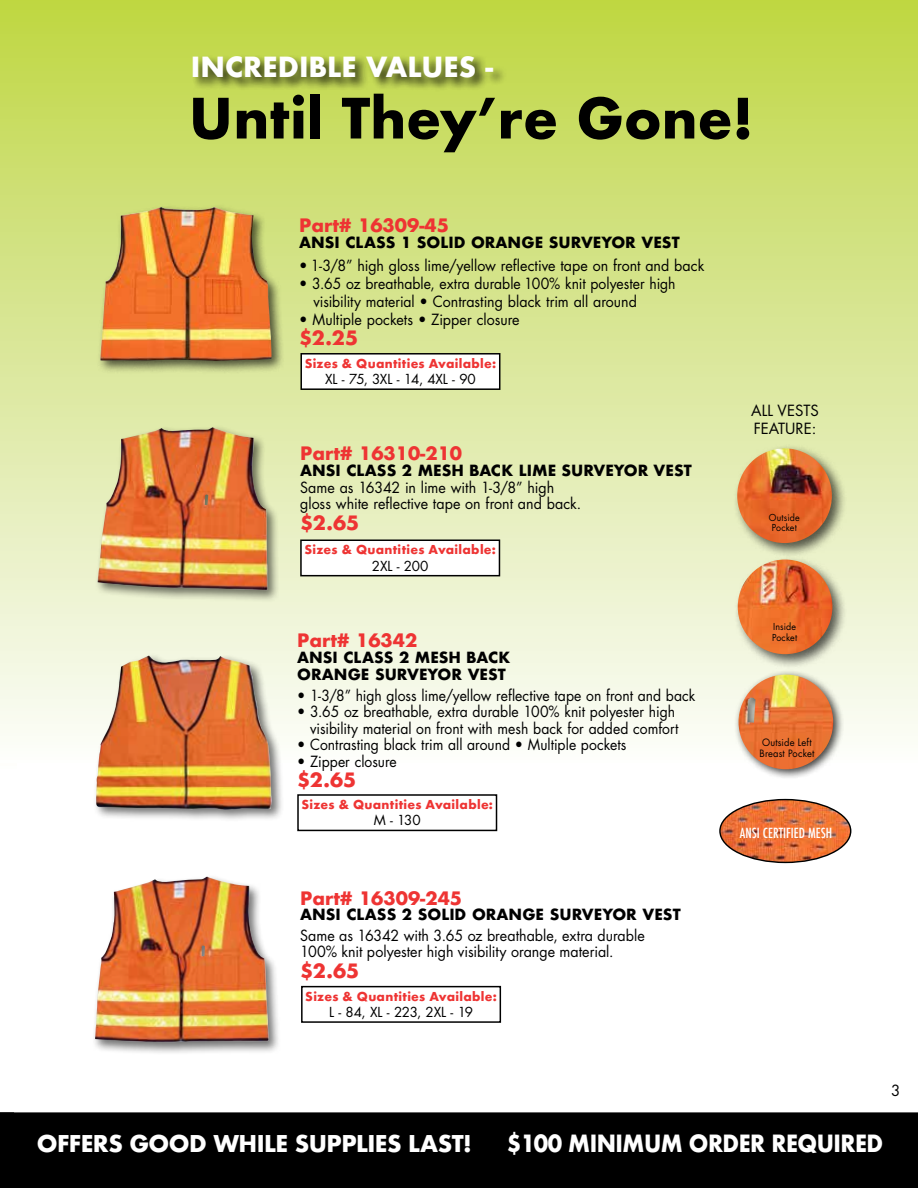
<style>
.page{position:relative;width:918px;height:1188px;background:#fff}
.page>*{position:absolute;margin:0;border:0;box-sizing:border-box;transform-origin:0 0}
.t1{font:700 54px "Futura";color:#000}
.t2{font:700 27px "Futura";color:#fff}
.t3{font:700 23.1px "Futura";letter-spacing:-.025em;color:#fff;scale:.92 1}
.t4{font:700 22.5px "Futura";letter-spacing:-.025em;color:#fff}
.t5{font:700 19.2px "Futura";letter-spacing:-.005em;color:#ee3433}
.t6{font:700 18px "Futura";color:#ee3433}
.t7{font:15px/16.5px "Futura";color:#000;text-align:right;scale:.93 1}
.t8{font:15px/16.5px "Futura";color:#000;scale:.95 1}
.t9{font:700 15px/16.5px "Futura";color:#000}
.t10{font:15px/18px "Futura";color:#000}
.t11{font:13.5px "Futura";letter-spacing:-.01em;color:#000}
.t12{font:500 condensed 13.5px "Futura";color:#fff}
.t13{font:700 12px "Futura";letter-spacing:.025em;color:#ee3433}
.t14{font:9.9px/11.1px "Futura";letter-spacing:.02em;color:#000;scale:.95 1}
.t15{font:9.45px/10.5px "Futura";letter-spacing:.02em;color:#000;text-align:center;scale:.95 1}
</style>
<div class="page">
<div style="left:0;top:0;width:918px;height:763px;background:linear-gradient(to bottom,#bfd645,#fbfcfc)"></div>
<div style="left:93px;top:653px;width:191px;height:170px;background:#000;opacity:.55"></div>
<img style="left:96px;top:660px;width:176px;height:150px">
<div style="left:92px;top:874px;width:190px;height:181px;background:#000;opacity:.55"></div>
<img style="left:95px;top:877px;width:174px;height:166px">
<div style="left:96px;top:204px;width:189px;height:171px;background:#000;opacity:.65"></div>
<img style="left:100px;top:207px;width:172px;height:154px">
<div style="left:0;top:1112px;width:918px;height:76px;background:#000"></div>
<div style="left:95px;top:425px;width:185px;height:178px;background:#000;opacity:.55"></div>
<img style="left:98px;top:427px;width:170px;height:163px">
<img style="left:721px;top:800px;width:130px;height:62px">
<div style="left:719px;top:799px;width:132px;height:64px;border:1px solid #000;border-radius:50%"></div>
<div style="left:733px;top:444px;width:114px;height:115px;background:#000;opacity:.65"></div>
<img style="left:737px;top:448px;width:95px;height:95px;border-radius:47px">
<div style="left:733px;top:555px;width:115px;height:115px;background:#000;opacity:.65"></div>
<img style="left:738px;top:560px;width:94px;height:94px;border-radius:47px">
<div style="left:733px;top:669px;width:111px;height:111px;background:#000;opacity:.75"></div>
<img style="left:739px;top:675px;width:94px;height:94px">
<div style="left:192px;top:54px;width:316px;height:38px;background:#000;opacity:.75"></div>
<div style="left:301px;top:354px;width:199px;height:35px;background:#fff"></div>
<div style="left:300px;top:353px;width:200px;height:37px;border:2px solid #000"></div>
<div style="left:301px;top:540px;width:198px;height:36px;background:#fff"></div>
<div style="left:300px;top:540px;width:200px;height:36px;border:2px solid #000"></div>
<div style="left:297px;top:794px;width:200px;height:37px;border:2px solid #000"></div>
<div style="left:301px;top:986px;width:200px;height:37px;border:2px solid #000"></div>
<h2 class="t2" style="left:191px;top:47px;width:304px">INCREDIBLE VALUES -</h2>
<h1 class="t1" style="left:189px;top:79px;width:566px">Until They’re Gone!</h1>
<p class="t6" style="left:299px;top:212px;width:151px">Part# 16309-45</p>
<p class="t9" style="left:299px;top:234px;width:382px">ANSI CLASS 1 SOLID ORANGE SURVEYOR VEST</p>
<p class="t8" style="left:299px;top:257px;width:428px">• 1-3/8” high gloss lime/yellow reflective tape on front and back</p>
<p class="t7" style="left:313px;top:274px;width:391px;line-height:18px;text-align:left;text-indent:-14px">• 3.65 oz breathable, extra durable 100% knit polyester high visibility material • Contrasting black trim all around</p>
<p class="t8" style="left:299px;top:311px;width:233px">• Multiple pockets • Zipper closure</p>
<p class="t5" style="left:299px;top:324px;width:60px">$2.25</p>
<p class="t13" style="left:305px;top:355px;width:193px">Sizes &amp; Quantities Available:</p>
<p class="t11" style="left:325px;top:370px;width:152px">XL - 75, 3XL - 14, 4XL - 90</p>
<p class="t6" style="left:300px;top:440px;width:163px">Part# 16310-210</p>
<p class="t9" style="left:300px;top:462px;width:393px">ANSI CLASS 2 MESH BACK LIME SURVEYOR VEST</p>
<p class="t8" style="left:300px;top:479px;width:297px">Same as 16342 in lime with 1-3/8” high gloss white reflective tape on front and back.</p>
<p class="t5" style="left:300px;top:509px;width:61px">$2.65</p>
<p class="t13" style="left:304px;top:541px;width:193px">Sizes &amp; Quantities Available:</p>
<p class="t11" style="left:372px;top:556px;width:58px">2XL - 200</p>
<p class="t6" style="left:297px;top:627px;width:122px">Part# 16342</p>
<p class="t9" style="left:297px;top:649px;width:215px">ANSI CLASS 2 MESH BACK<br>ORANGE SURVEYOR VEST</p>
<p class="t7" style="left:297px;top:687px;width:430px">• 1-3/8” high gloss lime/yellow reflective tape on front and back</p>
<p class="t7" style="left:297px;top:703px;width:411px">• 3.65 oz breathable, extra durable 100% knit polyester high visibility material on front with mesh back for added comfort</p>
<p class="t7" style="left:297px;top:736px;width:355px">• Contrasting black trim all around • Multiple pockets</p>
<p class="t7" style="left:297px;top:753px;width:109px">• Zipper closure</p>
<p class="t5" style="left:297px;top:766px;width:61px">$2.65</p>
<p class="t13" style="left:301px;top:796px;width:193px">Sizes &amp; Quantities Available:</p>
<p class="t11" style="left:374px;top:811px;width:48px">M - 130</p>
<p class="t6" style="left:300px;top:885px;width:163px">Part# 16309-245</p>
<p class="t9" style="left:300px;top:906px;width:382px">ANSI CLASS 2 SOLID ORANGE SURVEYOR VEST</p>
<p class="t8" style="left:300px;top:927px;width:364px">Same as 16342 with 3.65 oz breathable, extra durable<br>100% knit polyester high visibility orange material.</p>
<p class="t5" style="left:300px;top:957px;width:61px">$2.65</p>
<p class="t13" style="left:305px;top:988px;width:193px">Sizes &amp; Quantities Available:</p>
<p class="t11" style="left:329px;top:1003px;width:145px">L - 84, XL - 223, 2XL - 19</p>
<p class="t10" style="left:751px;top:401px;width:69px">ALL VESTS<br>FEATURE:</p>
<p class="t15" style="left:769px;top:512px;width:34px">Outside<br>Pocket</p>
<p class="t15" style="left:772px;top:621px;width:28px;text-align:left">Inside<br>Pocket</p>
<p class="t14" style="left:760px;top:737px;width:59px">Outside Left<br>Breast Pocket</p>
<p class="t12" style="left:740px;top:825px;width:94px">ANSI CERTIFIED MESH</p>
<p class="t10" style="left:891px;top:1081px;width:11px">3</p>
<h3 class="t4" style="left:37px;top:1127px;width:437px">OFFERS GOOD WHILE SUPPLIES LAST!</h3>
<h3 class="t3" style="left:507px;top:1126px;width:411px">$100 MINIMUM ORDER REQUIRED</h3>
</div>
